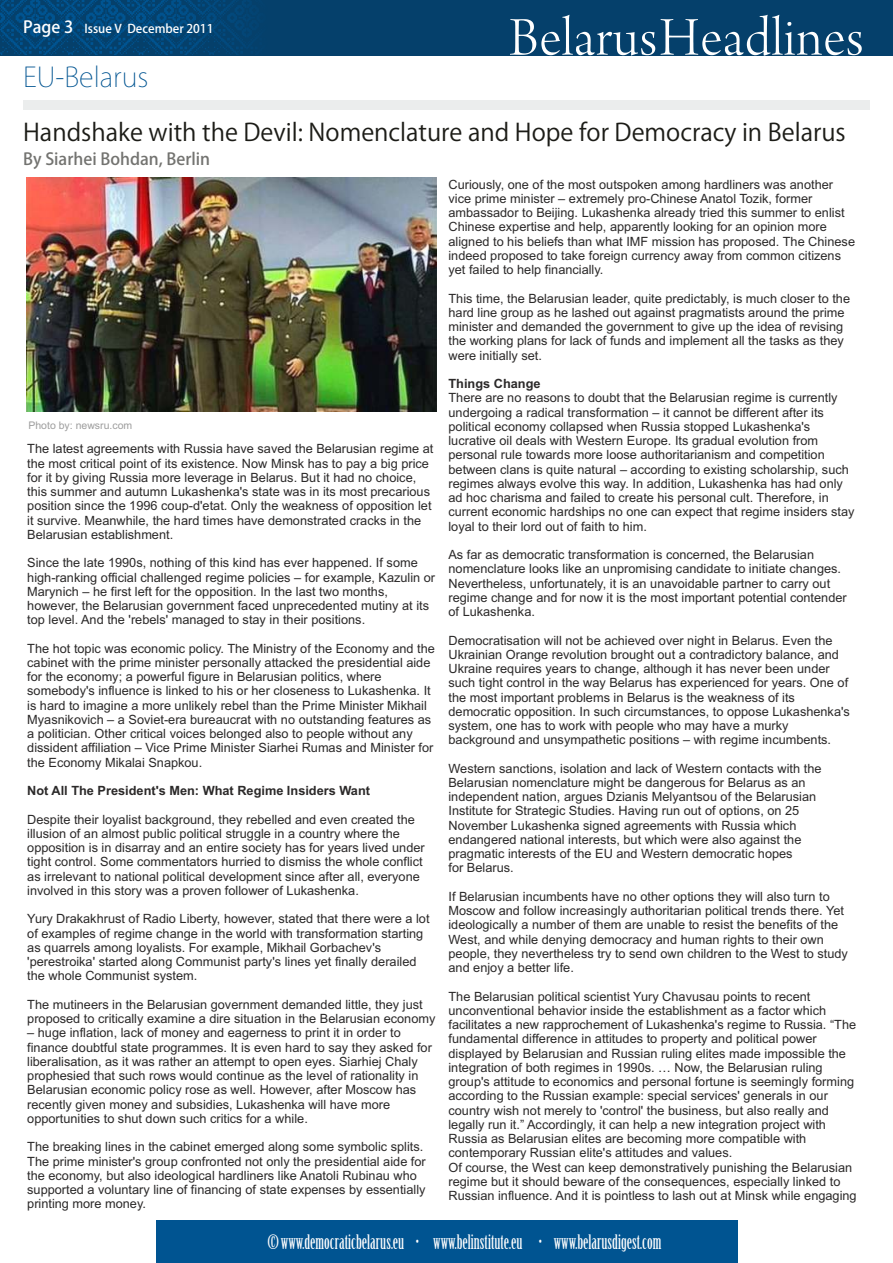
<style>
.page{position:relative;width:893px;height:1263px;background:#fff}
.page>*{position:absolute;margin:0;border:0;box-sizing:border-box;transform-origin:0 0}
.t1{font:57.6px "Arno Pro Light Display";letter-spacing:.015em;color:#fff}
.t2{font:200 27px "Koz Go Pro";color:#005491}
.t3{font:24px "Koz Go Pro";color:#1c1c17}
.t4{font:19.5px "Birch Std";color:#fff}
.t5{font:500 16.5px "Koz Go Pro";color:#737370}
.t6{font:12.75px/14.2px "Arial";color:#2b2929}
.t7{font:700 12.75px "Arial";color:#2b2929}
.t8{font:500 12px "Koz Go Pro";color:#fff}
.t9{font:10.5px "Arial";color:#9e9e9e}
.s1{font-size:16.5px}
</style>
<div class="page">
<div style="left:0;top:0;width:893px;height:55px;background:#05406b"></div>
<svg style="left:0;top:0;width:249px;height:55px"></svg>
<div style="left:156px;top:1221px;width:581px;height:42px;background:#005491"></div>
<div style="left:23px;top:100px;width:847px;height:10px;background:#ebeded"></div>
<img style="left:26px;top:178px;width:411px;height:233px">
<p class="t8" style="left:23px;top:22px;width:192px"><span class="s1">Page 3</span> Issue V December 2011</p>
<h2 class="t2" style="left:23px;top:64px;width:127px">EU-Belarus</h2>
<h1 class="t1" style="left:509px;top:15px;width:356px">BelarusHeadlines</h1>
<h3 class="t3" style="left:23px;top:120px;width:824px">Handshake with the Devil: Nomenclature and Hope for Democracy in Belarus</h3>
<p class="t5" style="left:23px;top:151px;width:188px">By Siarhei Bohdan, Berlin</p>
<p class="t6" style="left:448px;top:178px;width:408px">Curiously, one of the most outspoken among hardliners was another vice prime minister – extremely pro-Chinese Anatol Tozik, former ambassador to Beijing. Lukashenka already tried this summer to enlist Chinese expertise and help, apparently looking for an opinion more aligned to his beliefs than what IMF mission has proposed. The Chinese indeed proposed to take foreign currency away from common citizens yet failed to help financially.</p>
<p class="t6" style="left:448px;top:292px;width:403px">This time, the Belarusian leader, quite predictably, is much closer to the hard line group as he lashed out against pragmatists around the prime minister and demanded the government to give up the idea of revising the working plans for lack of funds and implement all the tasks as they were initially set.</p>
<p class="t7" style="left:448px;top:379px;width:94px">Things Change</p>
<p class="t6" style="left:448px;top:392px;width:408px">There are no reasons to doubt that the Belarusian regime is currently undergoing a radical transformation – it cannot be different after its political economy collapsed when Russia stopped Lukashenka's lucrative oil deals with Western Europe. Its gradual evolution from personal rule towards more loose authoritarianism and competition between clans is quite natural – according to existing scholarship, such regimes always evolve this way. In addition, Lukashenka has had only ad hoc charisma and failed to create his personal cult. Therefore, in current economic hardships no one can expect that regime insiders stay loyal to their lord out of faith to him.</p>
<p class="t6" style="left:448px;top:549px;width:400px">As far as democratic transformation is concerned, the Belarusian nomenclature looks like an unpromising candidate to initiate changes.<br>Nevertheless, unfortunately, it is an unavoidable partner to carry out regime change and for now it is the most important potential contender of Lukashenka.</p>
<p class="t6" style="left:448px;top:634px;width:403px">Democratisation will not be achieved over night in Belarus. Even the Ukrainian Orange revolution brought out a contradictory balance, and Ukraine requires years to change, although it has never been under such tight control in the way Belarus has experienced for years. One of the most important problems in Belarus is the weakness of its democratic opposition. In such circumstances, to oppose Lukashenka's system, one has to work with people who may have a murky background and unsympathetic positions – with regime incumbents.</p>
<p class="t6" style="left:448px;top:762px;width:375px">Western sanctions, isolation and lack of Western contacts with the Belarusian nomenclature might be dangerous for Belarus as an independent nation, argues Dzianis Melyantsou of the Belarusian Institute for Strategic Studies. Having run out of options, on 25<br>November Lukashenka signed agreements with Russia which endangered national interests, but which were also against the pragmatic interests of the EU and Western democratic hopes<br>for Belarus.</p>
<p class="t6" style="left:448px;top:890px;width:401px">If Belarusian incumbents have no other options they will also turn to Moscow and follow increasingly authoritarian political trends there. Yet ideologically a number of them are unable to resist the benefits of the West, and while denying democracy and human rights to their own people, they nevertheless try to send own children to the West to study and enjoy a better life.</p>
<p class="t6" style="left:448px;top:990px;width:410px">The Belarusian political scientist Yury Chavusau points to recent unconventional behavior inside the establishment as a factor which facilitates a new rapprochement of Lukashenka's regime to Russia. “The fundamental difference in attitudes to property and political power displayed by Belarusian and Russian ruling elites made impossible the integration of both regimes in 1990s. … Now, the Belarusian ruling group's attitude to economics and personal fortune is seemingly forming according to the Russian example: special services' generals in our country wish not merely to 'control' the business, but also really and legally run it.” Accordingly, it can help a new integration project with Russia as Belarusian elites are becoming more compatible with contemporary Russian elite's attitudes and values.<br>Of course, the West can keep demonstratively punishing the Belarusian regime but it should beware of the consequences, especially linked to Russian influence. And it is pointless to lash out at Minsk while engaging</p>
<h3 class="t4" style="left:268px;top:1234px;width:395px">© www.democraticbelarus.eu • www.belinstitute.eu • www.belarusdigest.com</h3>
<p class="t9" style="left:28px;top:421px;width:105px">Photo by: newsru.com</p>
<p class="t6" style="left:27px;top:443px;width:408px">The latest agreements with Russia have saved the Belarusian regime at the most critical point of its existence. Now Minsk has to pay a big price for it by giving Russia more leverage in Belarus. But it had no choice, this summer and autumn Lukashenka's state was in its most precarious position since the 1996 coup-d'etat. Only the weakness of opposition let it survive. Meanwhile, the hard times have demonstrated cracks in the Belarusian establishment.</p>
<p class="t6" style="left:27px;top:557px;width:409px">Since the late 1990s, nothing of this kind has ever happened. If some high-ranking official challenged regime policies – for example, Kazulin or Marynich – he first left for the opposition. In the last two months, however, the Belarusian government faced unprecedented mutiny at its top level. And the 'rebels' managed to stay in their positions.</p>
<p class="t6" style="left:27px;top:642px;width:409px">The hot topic was economic policy. The Ministry of the Economy and the cabinet with the prime minister personally attacked the presidential aide for the economy; a powerful figure in Belarusian politics, where somebody's influence is linked to his or her closeness to Lukashenka. It is hard to imagine a more unlikely rebel than the Prime Minister Mikhail Myasnikovich – a Soviet-era bureaucrat with no outstanding features as a politician. Other critical voices belonged also to people without any dissident affiliation – Vice Prime Minister Siarhei Rumas and Minister for the Economy Mikalai Snapkou.</p>
<p class="t7" style="left:27px;top:786px;width:344px">Not All The President's Men: What Regime Insiders Want</p>
<p class="t6" style="left:27px;top:813px;width:399px">Despite their loyalist background, they rebelled and even created the illusion of an almost public political struggle in a country where the opposition is in disarray and an entire society has for years lived under tight control. Some commentators hurried to dismiss the whole conflict as irrelevant to national political development since after all, everyone involved in this story was a proven follower of Lukashenka.</p>
<p class="t6" style="left:27px;top:913px;width:404px">Yury Drakakhrust of Radio Liberty, however, stated that there were a lot of examples of regime change in the world with transformation starting as quarrels among loyalists. For example, Mikhail Gorbachev's 'perestroika' started along Communist party's lines yet finally derailed the whole Communist system.</p>
<p class="t6" style="left:27px;top:998px;width:410px">The mutineers in the Belarusian government demanded little, they just proposed to critically examine a dire situation in the Belarusian economy</p>
<p class="t6" style="left:27px;top:1027px;width:406px">– huge inflation, lack of money and eagerness to print it in order to finance doubtful state programmes. It is even hard to say they asked for liberalisation, as it was rather an attempt to open eyes. Siarhiej Chaly prophesied that such rows would continue as the level of rationality in Belarusian economic policy rose as well. However, after Moscow has recently given money and subsidies, Lukashenka will have more opportunities to shut down such critics for a while.</p>
<p class="t6" style="left:27px;top:1141px;width:400px">The breaking lines in the cabinet emerged along some symbolic splits.<br>The prime minister's group confronted not only the presidential aide for the economy, but also ideological hardliners like Anatoli Rubinau who supported a voluntary line of financing of state expenses by essentially printing more money.</p>
</div>
